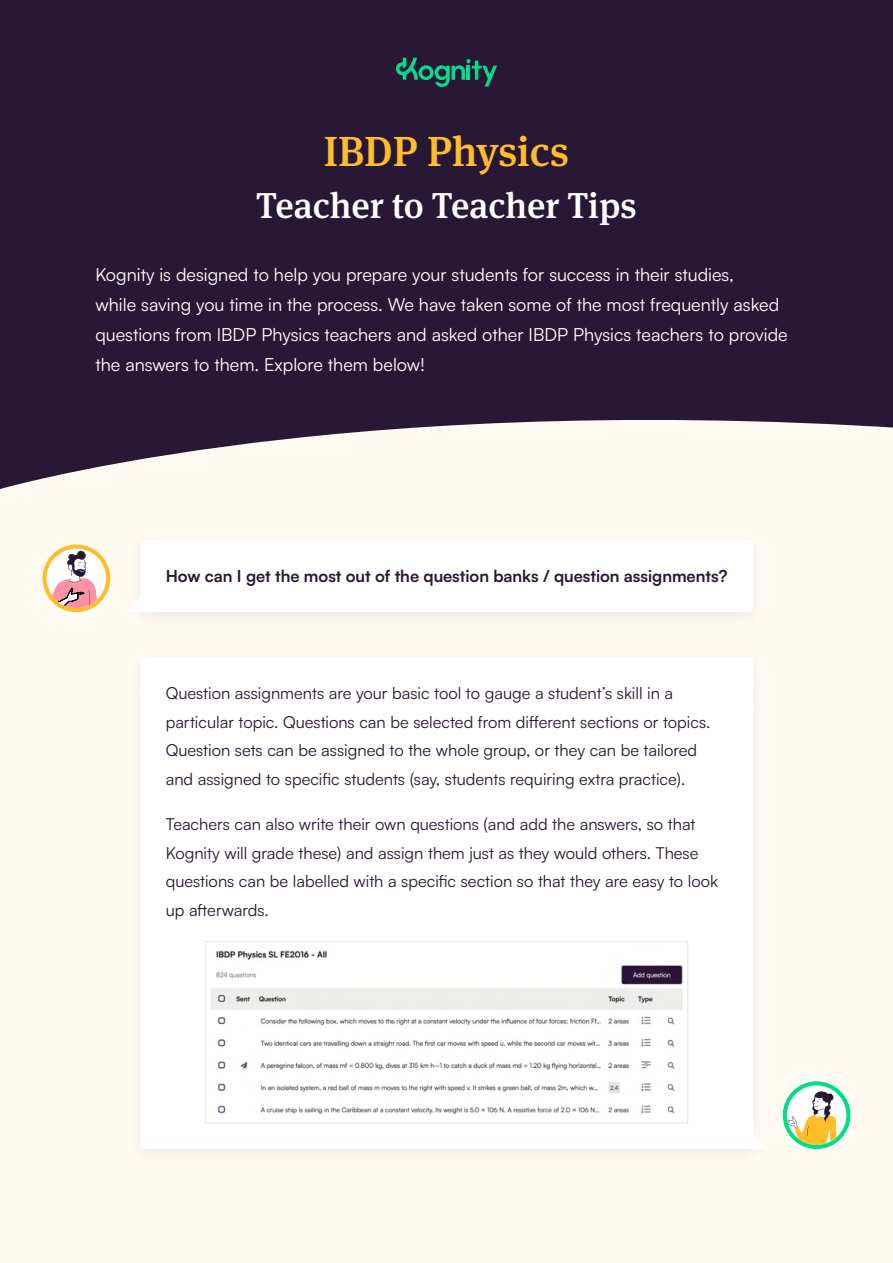
<style>
.page{position:relative;width:893px;height:1263px;background:#fff}
.page>*{position:absolute;margin:0;border:0;box-sizing:border-box;transform-origin:0 0}
.t1{font:500 42px "Meta Serif Pro";color:#ffbd29}
.t2{font:500 36px "Meta Serif Pro";color:#fff}
.t3{font:18px/30px "Satoshi";color:#fff}
.t4{font:16.5px/28.5px "Satoshi";color:#291736}
.t5{font:700 16.5px "Satoshi";color:#291736}
</style>
<div class="page">
<div style="left:0;top:249px;width:893px;height:1014px;background:#fffaf2"></div>
<svg style="left:0;top:0;width:893px;height:489px;background:#402f4a"></svg>
<svg style="left:396px;top:58px;width:101px;height:29px;background:#1b5551"></svg>
<svg style="left:43px;top:544px;width:67px;height:68px"></svg>
<div style="left:47px;top:548px;width:59px;height:60px;background:#fff;border-radius:50%"></div>
<svg style="left:50px;top:550px;width:48px;height:58px"></svg>
<svg style="left:783px;top:1081px;width:67px;height:68px"></svg>
<div style="left:787px;top:1085px;width:59px;height:60px;background:#fff;border-radius:50%"></div>
<svg style="left:787px;top:1091px;width:50px;height:54px"></svg>
<div style="left:140px;top:540px;width:613px;height:72px;background:#fff;border-radius:4px"></div>
<div style="left:140px;top:657px;width:613px;height:492px;background:#fff;border-radius:4px"></div>
<svg style="left:126px;top:598px;width:16px;height:14px"></svg>
<svg style="left:751px;top:1135px;width:16px;height:14px"></svg>
<img style="left:211px;top:950px;width:471px;height:164px">
<div style="left:205px;top:941px;width:483px;height:182px;border:1px solid #e8e8eb"></div>
<p class="t1" style="left:324px;top:120px;width:247px">IBDP Physics</p>
<p class="t2" style="left:256px;top:178px;width:382px">Teacher to Teacher Tips</p>
<p class="t3" style="left:95px;top:259px;width:694px">Kognity is designed to help you prepare your students for success in their studies,<br>while saving you time in the process. We have taken some of the most frequently asked questions from IBDP Physics teachers and asked other IBDP Physics teachers to provide the answers to them. Explore them below!</p>
<p class="t5" style="left:166px;top:564px;width:564px">How can I get the most out of the question banks / question assignments?</p>
<p class="t4" style="left:166px;top:678px;width:546px">Question assignments are your basic tool to gauge a student’s skill in a particular topic. Questions can be selected from different sections or topics.<br>Question sets can be assigned to the whole group, or they can be tailored and assigned to specific students (say, students requiring extra practice).</p>
<p class="t4" style="left:166px;top:809px;width:554px">Teachers can also write their own questions (and add the answers, so that Kognity will grade these) and assign them just as they would others. These questions can be labelled with a specific section so that they are easy to look up afterwards.</p>
</div>
